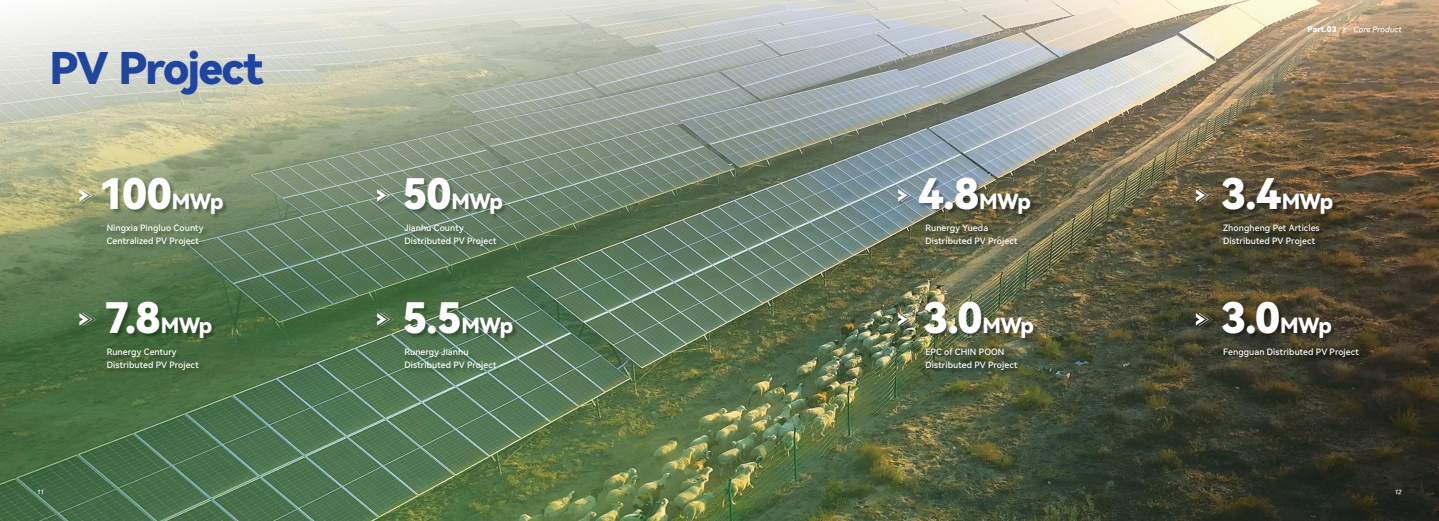
<style>
.page{position:relative;width:1439px;height:521px;background:#fff}
.page>*{position:absolute;margin:0;border:0;box-sizing:border-box;transform-origin:0 0}
.t1{font:43.75px "Harmony OS Sans Black";letter-spacing:-.04em;color:#1f459f}
.t2{font:42px "Harmony OS Sans Black";color:#fff}
.t3{font:21px "Harmony OS Sans Black";color:#fff}
.t4{font:8.75px/13.1px "Harmony OS Sans Medium";letter-spacing:.01em;color:#fff}
.t5{font:7.88px "Harmony OS Sans Medium Italic";letter-spacing:.01em;color:#fff}
.t6{font:7.88px "Harmony OS Sans Black";color:#fff}
.t7{font:6.12px "Harmony OS Sans Medium Italic";color:#fff}
.s1{font-size:21px}
.s2{font-size:42px}
</style>
<div class="page">
<img style="left:0;top:0;width:1439px;height:521px">
<img style="left:78px;top:172px;width:151px;height:94px">
<svg style="left:79px;top:188px;width:18px;height:15px"></svg>
<img style="left:376px;top:172px;width:133px;height:81px">
<svg style="left:377px;top:188px;width:17px;height:15px"></svg>
<img style="left:78px;top:296px;width:140px;height:81px">
<svg style="left:79px;top:312px;width:18px;height:15px"></svg>
<img style="left:376px;top:296px;width:143px;height:94px">
<svg style="left:377px;top:312px;width:17px;height:15px"></svg>
<img style="left:896px;top:172px;width:141px;height:81px">
<svg style="left:898px;top:188px;width:17px;height:15px"></svg>
<img style="left:1194px;top:172px;width:145px;height:81px">
<svg style="left:1196px;top:188px;width:17px;height:15px"></svg>
<img style="left:896px;top:296px;width:144px;height:81px">
<svg style="left:898px;top:312px;width:17px;height:15px"></svg>
<img style="left:1194px;top:296px;width:171px;height:68px">
<svg style="left:1196px;top:312px;width:17px;height:15px"></svg>
<svg style="left:1342px;top:26px;width:7px;height:6px"></svg>
<h1 class="t1" style="left:50px;top:38px;width:215px">PV Project</h1>
<h2 class="t2" style="left:99px;top:165px;width:126px">100<span class="s1">MWp</span></h2>
<p class="t4" style="left:107px;top:221px;width:98px">Ningxia Pingluo County<br>Centralized PV Project</p>
<h2 class="t2" style="left:104px;top:289px;width:110px">7.8<span class="s1">MWp</span></h2>
<p class="t4" style="left:107px;top:345px;width:94px">Runergy Century<br>Distributed PV Project</p>
<h3 class="t3" style="left:402px;top:187px;width:103px"><span class="s2">50</span>MWp</h3>
<p class="t4" style="left:404px;top:221px;width:94px">Jianhu County<br>Distributed PV Project</p>
<h2 class="t2" style="left:402px;top:289px;width:113px">5.5<span class="s1">MWp</span></h2>
<p class="t4" style="left:404px;top:345px;width:94px">Runergy Jianhu<br>Distributed PV Project</p>
<h2 class="t2" style="left:918px;top:165px;width:114px">4.8<span class="s1">MWp</span></h2>
<p class="t4" style="left:925px;top:221px;width:94px">Runergy Yueda<br>Distributed PV Project</p>
<h2 class="t2" style="left:923px;top:289px;width:113px">3.0<span class="s1">MWp</span></h2>
<p class="t4" style="left:925px;top:345px;width:94px">EPC of CHIN POON<br>Distributed PV Project</p>
<p class="t6" style="left:1307px;top:24px;width:31px">Part.03</p>
<p class="t5" style="left:1353px;top:23px;width:50px">Core Product</p>
<h2 class="t2" style="left:1220px;top:165px;width:114px">3.4<span class="s1">MWp</span></h2>
<p class="t4" style="left:1223px;top:221px;width:98px">Zhongheng Pet Articles<br>Distributed PV Project</p>
<h2 class="t2" style="left:1220px;top:289px;width:113px">3.0<span class="s1">MWp</span></h2>
<p class="t4" style="left:1223px;top:345px;width:137px">Fengguan Distributed PV Project</p>
<p class="t7" style="left:37px;top:487px;width:8px">11</p>
<p class="t7" style="left:1395px;top:487px;width:8px">12</p>
</div>
